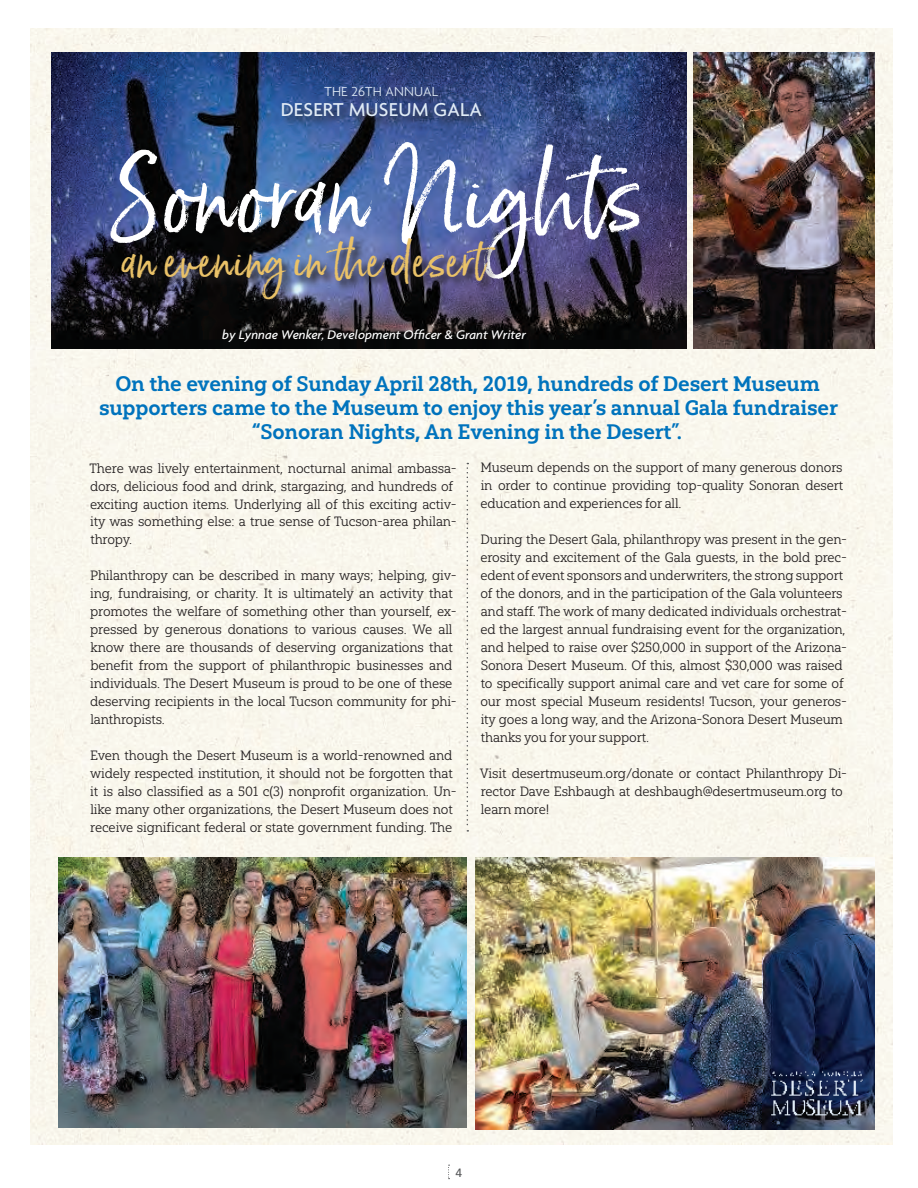
<style>
.page{position:relative;width:918px;height:1188px;background:#fff}
.page>*{position:absolute;margin:0;border:0;box-sizing:border-box;transform-origin:0 0}
.t1{font:96.15px "Born Ready Upright";letter-spacing:.01em;color:#fff}
.t2{font:45px "Born Ready Upright";letter-spacing:.01em;color:#eac268}
.t3{font:21px/24px "Yorkten Slab Nor Bol";letter-spacing:-.01em;color:#0073bd;text-align:center}
.t4{font:500 20.1px "Agenda";letter-spacing:.01em;color:#e0ebf6}
.t5{font:300 14.25px "Agenda";letter-spacing:.01em;color:#e0ebf6}
.t6{font:13.5px/18px "Yorkten Slab Nor Boo";letter-spacing:-.01em;color:#231f20}
.t7{font:italic 500 13.5px "Agenda";color:#fff}
.t8{font:500 12px "Avenir";color:#57585a}
</style>
<div class="page">
<svg style="left:448px;top:1165px;width:2px;height:14px"></svg>
<div style="left:30px;top:28px;width:862px;height:1116px;background:#f9f7ed"></div>
<svg style="left:467px;top:463px;width:1px;height:369px"></svg>
<img style="left:52px;top:53px;width:634px;height:295px">
<div style="left:280px;top:84px;width:212px;height:43px;background:#231f20;opacity:.85"></div>
<div style="left:120px;top:236px;width:387px;height:75px;background:#231f20;opacity:.95"></div>
<img style="left:59px;top:858px;width:408px;height:269px">
<img style="left:475px;top:858px;width:400px;height:271px">
<img style="left:693px;top:53px;width:182px;height:295px">
<img style="left:770px;top:1068px;width:95px;height:50px">
<p class="t5" style="left:325px;top:83px;width:115px">THE 26TH ANNUAL</p>
<h3 class="t4" style="left:281px;top:98px;width:203px">DESERT MUSEUM GALA</h3>
<h1 class="t1" style="left:108px;top:137px;width:538px">Sonoran Nights</h1>
<h2 class="t2" style="left:122px;top:233px;width:365px">an evening in the desert</h2>
<p class="t7" style="left:222px;top:327px;width:305px">by Lynnae Wenker, Development Officer &amp; Grant Writer</p>
<h3 class="t3" style="left:99px;top:372px;width:740px">On the evening of Sunday April 28th, 2019, hundreds of Desert Museum supporters came to the Museum to enjoy this year’s annual Gala fundraiser “Sonoran Nights, An Evening in the Desert”.</h3>
<p class="t6" style="left:90px;top:459px;width:369px">There was lively entertainment, nocturnal animal ambassa&shy;dors, delicious food and drink, stargazing, and hundreds of exciting auction items. Underlying all of this exciting activ&shy;ity was something else: a true sense of Tucson-area philan&shy;thropy.</p>
<p class="t6" style="left:90px;top:567px;width:368px">Philanthropy can be described in many ways; helping, giv&shy;ing, fundraising, or charity. It is ultimately an activity that promotes the welfare of something other than yourself, ex&shy;pressed by generous donations to various causes. We all know there are thousands of deserving organizations that benefit from the support of philanthropic businesses and individuals. The Desert Museum is proud to be one of these deserving recipients in the local Tucson community for phi&shy;lanthropists.</p>
<p class="t6" style="left:90px;top:747px;width:368px">Even though the Desert Museum is a world-renowned and widely respected institution, it should not be forgotten that it is also classified as a 501 c(3) nonprofit organization. Un&shy;like many other organizations, the Desert Museum does not receive significant federal or state government funding. The</p>
<p class="t6" style="left:480px;top:459px;width:364px;text-align:justify">Museum depends on the support of many generous donors in order to continue providing top-quality Sonoran desert education and experiences for all.</p>
<p class="t6" style="left:480px;top:531px;width:368px">During the Desert Gala, philanthropy was present in the gen&shy;erosity and excitement of the Gala guests, in the bold prec&shy;edent of event sponsors and underwriters, the strong support of the donors, and in the participation of the Gala volunteers and staff. The work of many dedicated individuals orchestrat&shy;ed the largest annual fundraising event for the organization, and helped to raise over $250,000 in support of the Arizona-Sonora Desert Museum. Of this, almost $30,000 was raised to specifically support animal care and vet care for some of our most special Museum residents! Tucson, your generos&shy;ity goes a long way, and the Arizona-Sonora Desert Museum thanks you for your support.</p>
<p class="t6" style="left:480px;top:765px;width:369px">Visit desertmuseum.org/donate or contact Philanthropy Di&shy;rector Dave Eshbaugh at deshbaugh@desertmuseum.org to learn more!</p>
<p class="t8" style="left:456px;top:1162px;width:8px">4</p>
</div>
